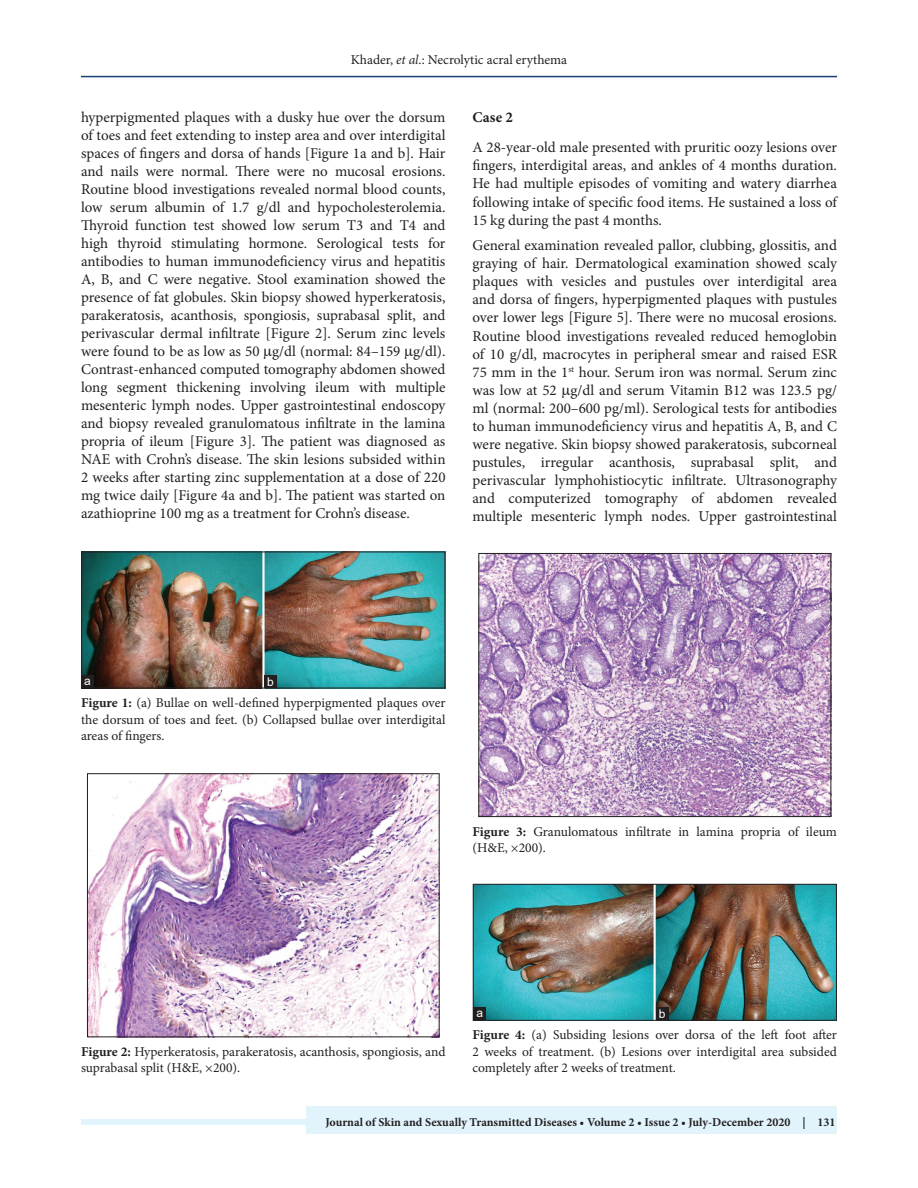
<style>
.page{position:relative;width:918px;height:1188px;background:#fff}
.page>*{position:absolute;margin:0;border:0;box-sizing:border-box;transform-origin:0 0}
.TX{font:15px/18px "Minion Pro";color:#231f20;text-align:justify}
.t1{font:700 15px "Minion Pro";color:#231f20}
.FGC{font:13.5px/16.5px "Minion Pro";color:#231f20}
.JF{font:700 12px "Minion Pro";color:#231f20}
.LABEL{font:12px "Arial";color:#fff}
.s1{font-style:italic}
.s2{font-weight:700}
</style>
<div class="page">
<hr style="left:81px;top:76px;width:756px;height:1px;background:#164077">
<div style="left:81px;top:1119px;width:756px;height:6px;background:#e1f4fc"></div>
<div style="left:306px;top:1106px;width:531px;height:28px;background:#e1f4fc"></div>
<img style="left:89px;top:776px;width:348px;height:259px">
<img style="left:481px;top:555px;width:348px;height:260px">
<div style="left:479px;top:553px;width:352px;height:264px;border:1px solid #231f20"></div>
<img style="left:84px;top:554px;width:359px;height:132px">
<div style="left:82px;top:552px;width:363px;height:136px;border:1px solid #231f20"></div>
<div style="left:264px;top:675px;width:13px;height:13px;background:#231f20"></div>
<div style="left:81px;top:675px;width:13px;height:13px;background:#231f20"></div>
<img style="left:475px;top:886px;width:360px;height:133px">
<div style="left:473px;top:884px;width:364px;height:137px;border:1px solid #231f20"></div>
<div style="left:656px;top:1007px;width:12px;height:13px;background:#231f20"></div>
<div style="left:473px;top:1007px;width:13px;height:13px;background:#231f20"></div>
<p class="FGC" style="left:351px;top:51px;width:218px">Khader, <span class="s1">et al</span>.: Necrolytic acral erythema</p>
<p class="TX" style="left:81px;top:109px;width:366px">hyperpigmented plaques with a dusky hue over the dorsum of toes and feet extending to instep area and over interdigital spaces of fingers and dorsa of hands [Figure 1a and b]. Hair and nails were normal. There were no mucosal erosions.<br>Routine blood investigations revealed normal blood counts, low serum albumin of 1.7 g/dl and hypocholesterolemia.<br>Thyroid function test showed low serum T3 and T4 and high thyroid stimulating hormone. Serological tests for antibodies to human immunodeficiency virus and hepatitis A, B, and C were negative. Stool examination showed the presence of fat globules. Skin biopsy showed hyperkeratosis, parakeratosis, acanthosis, spongiosis, suprabasal split, and perivascular dermal infiltrate [Figure 2]. Serum zinc levels were found to be as low as 50 g/dl (normal: 84–159 g/dl).<br>Contrast-enhanced computed tomography abdomen showed long segment thickening involving ileum with multiple mesenteric lymph nodes. Upper gastrointestinal endoscopy and biopsy revealed granulomatous infiltrate in the lamina propria of ileum [Figure 3]. The patient was diagnosed as NAE with Crohn’s disease. The skin lesions subsided within 2 weeks after starting zinc supplementation at a dose of 220 mg twice daily [Figure 4a and b]. The patient was started on azathioprine 100 mg as a treatment for Crohn’s disease.</p>
<h2 class="t1" style="left:472px;top:107px;width:42px">Case 2</h2>
<p class="TX" style="left:472px;top:139px;width:366px">A 28-year-old male presented with pruritic oozy lesions over fingers, interdigital areas, and ankles of 4 months duration.<br>He had multiple episodes of vomiting and watery diarrhea following intake of specific food items. He sustained a loss of 15 kg during the past 4 months.</p>
<p class="TX" style="left:472px;top:236px;width:366px">General examination revealed pallor, clubbing, glossitis, and graying of hair. Dermatological examination showed scaly plaques with vesicles and pustules over interdigital area and dorsa of fingers, hyperpigmented plaques with pustules over lower legs [Figure 5]. There were no mucosal erosions.<br>Routine blood investigations revealed reduced hemoglobin of 10 g/dl, macrocytes in peripheral smear and raised ESR 75 mm in the 1<sup>st</sup> hour. Serum iron was normal. Serum zinc was low at 52 g/dl and serum Vitamin B12 was 123.5 pg/ ml (normal: 200–600 pg/ml). Serological tests for antibodies to human immunodeficiency virus and hepatitis A, B, and C were negative. Skin biopsy showed parakeratosis, subcorneal pustules, irregular acanthosis, suprabasal split, and perivascular lymphohistiocytic infiltrate. Ultrasonography and computerized tomography of abdomen revealed multiple mesenteric lymph nodes. Upper gastrointestinal</p>
<p class="LABEL" style="left:84px;top:672px;width:8px">a</p>
<p class="LABEL" style="left:267px;top:673px;width:8px">b</p>
<p class="FGC" style="left:81px;top:695px;width:366px;text-align:justify"><span class="s2">Figure 1:</span> (a) Bullae on well-defined hyperpigmented plaques over the dorsum of toes and feet. (b) Collapsed bullae over interdigital areas of fingers.</p>
<p class="FGC" style="left:472px;top:823px;width:366px"><span class="s2">Figure 3:</span> Granulomatous infiltrate in lamina propria of ileum (H&amp;E, ×200).</p>
<p class="FGC" style="left:81px;top:1043px;width:366px"><span class="s2">Figure 2:</span> Hyperkeratosis, parakeratosis, acanthosis, spongiosis, and suprabasal split (H&amp;E, ×200).</p>
<p class="LABEL" style="left:476px;top:1005px;width:8px">a</p>
<p class="LABEL" style="left:659px;top:1006px;width:8px">b</p>
<p class="FGC" style="left:472px;top:1027px;width:366px;text-align:justify"><span class="s2">Figure 4:</span> (a) Subsiding lesions over dorsa of the left foot after 2 weeks of treatment. (b) Lesions over interdigital area subsided completely after 2 weeks of treatment.</p>
<p class="JF" style="left:326px;top:1113px;width:512px">Journal of Skin and Sexually Transmitted Diseases • Volume 2 • Issue 2 • July-December 2020 | 131</p>
</div>
